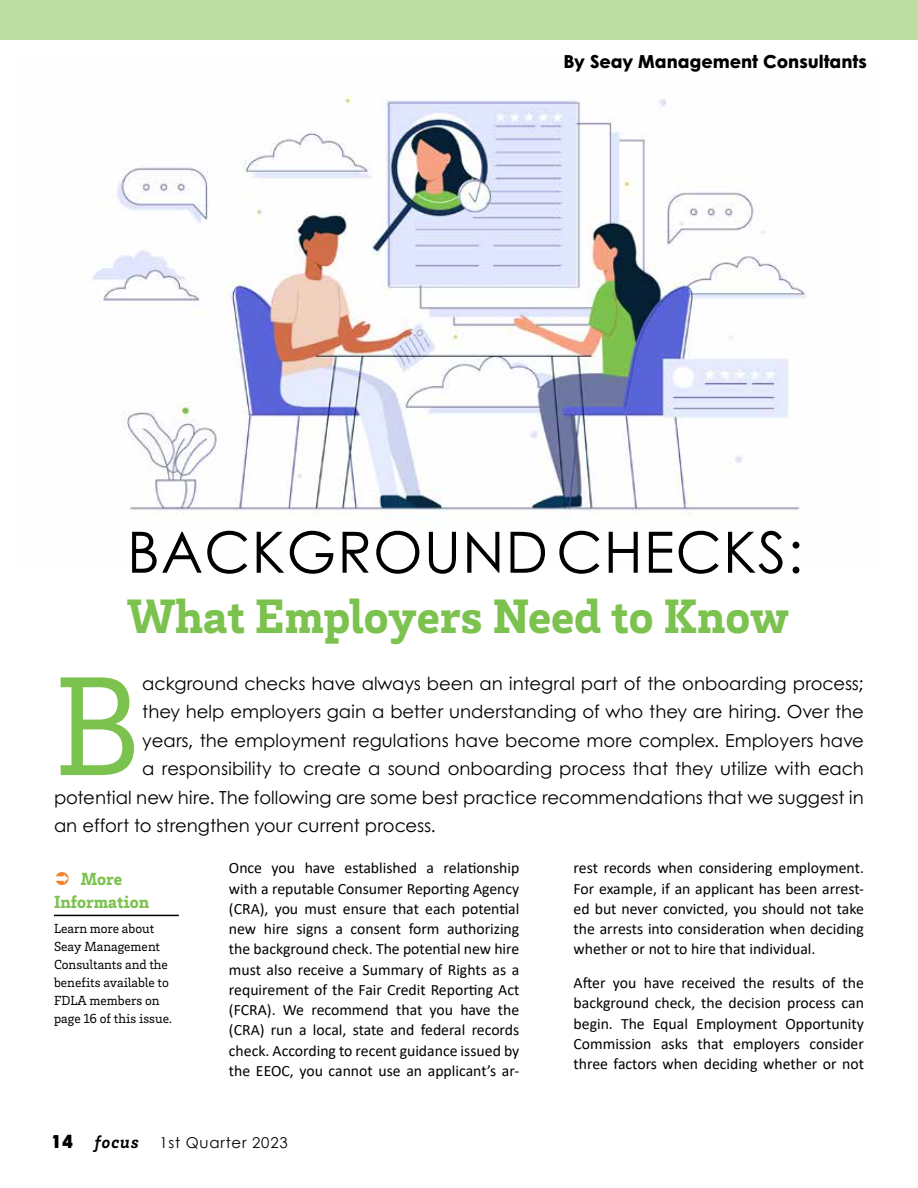
<style>
.page{position:relative;width:918px;height:1188px;background:#fff}
.page>*{position:absolute;margin:0;border:0;box-sizing:border-box;transform-origin:0 0}
.t1{font:144.45px "Brix Slab";color:#7cc24f}
.t2{font:57px "Century Gothic";letter-spacing:.02em;color:#000}
.t3{font:900 49.5px "Brix Slab";color:#7cc24f}
.t4{font:18px "Century Gothic Variable";color:#000}
.t5{font:800 18px "Century Gothic";color:#000}
.t6{font:900 18px/22.5px "Brix Slab";color:#7cc24f;text-align:center}
.t7{font:italic 700 18px "Brix Slab";letter-spacing:.05em;color:#000}
.t8{font:15.75px/20.2px "Calibri";color:#000;text-align:justify}
.t9{font:15px "Century Gothic";letter-spacing:.05em;color:#000}
.t10{font:13.5px/18px "Brix Slab";color:#000}
.s1{font-family:"Century Gothic";font-weight:900;font-style:normal}
</style>
<div class="page">
<img style="left:92px;top:94px;width:715px;height:421px">
<hr style="left:54px;top:915px;width:125px;height:1px;background:#000">
<div style="left:0;top:0;width:918px;height:39px;background:#bcdda3"></div>
<p class="t5" style="left:564px;top:48px;width:305px">By Seay Management Consultants</p>
<h2 class="t2" style="left:127px;top:512px;width:678px">BACKGROUND CHECKS:</h2>
<h3 class="t3" style="left:127px;top:583px;width:664px">What Employers Need to Know</h3>
<h1 class="t1" style="left:54px;top:633px;width:90px">B</h1>
<p class="t4" style="left:142px;top:672px;width:723px">ackground checks have always been an integral part of the onboarding process;</p>
<p class="t4" style="left:142px;top:700px;width:723px">they help employers gain a better understanding of who they are hiring. Over the</p>
<p class="t4" style="left:142px;top:729px;width:723px">years, the employment regulations have become more complex. Employers have</p>
<p class="t4" style="left:142px;top:757px;width:723px">a responsibility to create a sound onboarding process that they utilize with each</p>
<p class="t4" style="left:54px;top:786px;width:812px">potential new hire. The following are some best practice recommendations that we suggest in</p>
<p class="t4" style="left:54px;top:814px;width:383px">an effort to strengthen your current process.</p>
<p class="t8" style="left:574px;top:858px;width:292px">rest records when considering employment.<br>For example, if an applicant has been arrest&shy;ed but never convicted, you should not take the arrests into consideration when deciding whether or not to hire that individual.</p>
<p class="t8" style="left:574px;top:972px;width:292px">After you have received the results of the background check, the decision process can begin. The Equal Employment Opportunity Commission asks that employers consider three factors when deciding whether or not</p>
<p class="t8" style="left:229px;top:858px;width:292px">Once you have established a relationship with a reputable Consumer Reporting Agency (CRA), you must ensure that each potential new hire signs a consent form authorizing the background check. The potential new hire must also receive a Summary of Rights as a requirement of the Fair Credit Reporting Act (FCRA). We recommend that you have the (CRA) run a local, state and federal records check. According to recent guidance issued by the EEOC, you cannot use an applicant’s ar-</p>
<p class="t6" style="left:54px;top:867px;width:97px">More<br>Information</p>
<p class="t10" style="left:54px;top:919px;width:119px">Learn more about<br>Seay Management<br>Consultants and the benefits available to<br>FDLA members on page 16 of this issue.</p>
<p class="t7" style="left:51px;top:1129px;width:89px"><span class="s1">14</span> focus</p>
<p class="t9" style="left:159px;top:1132px;width:130px">1st Quarter 2023</p>
</div>
